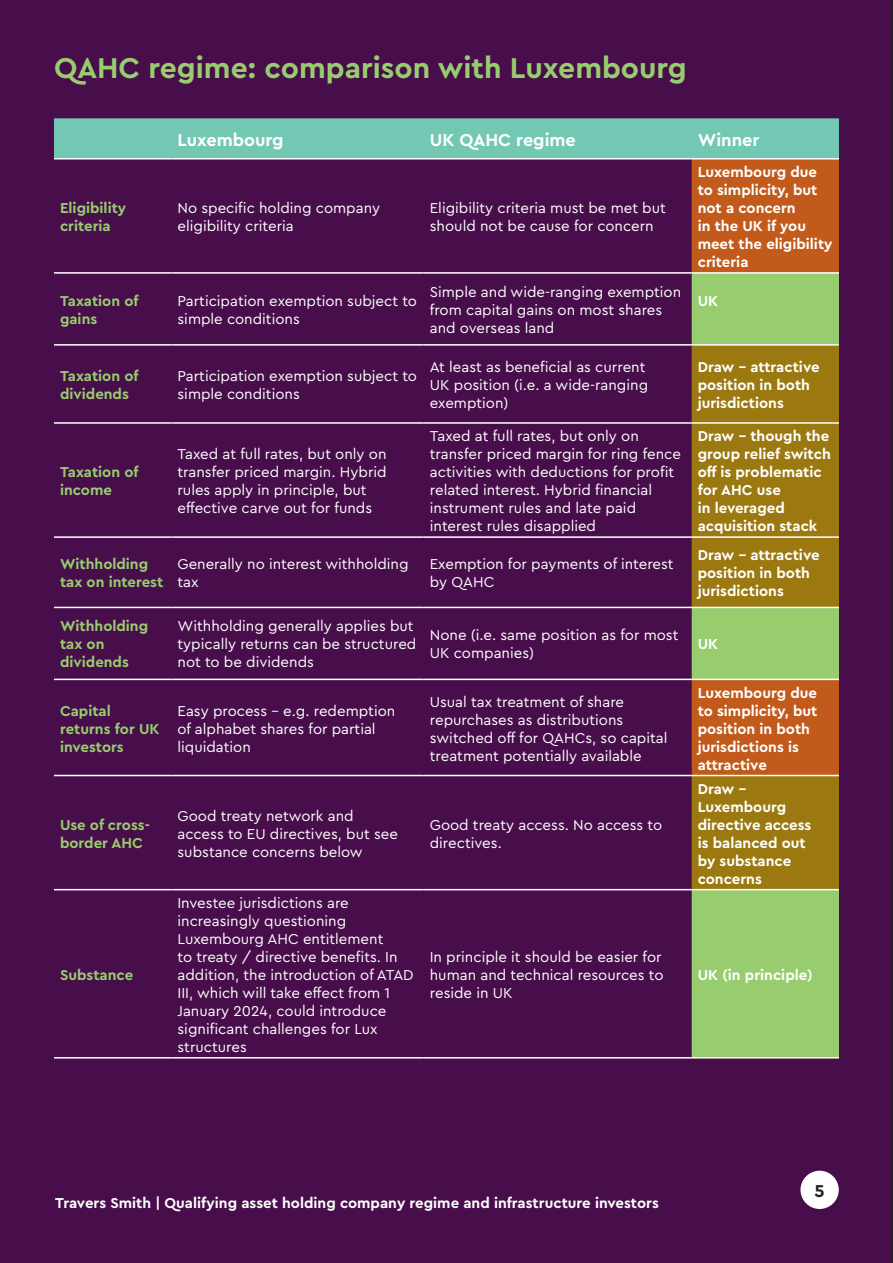
<style>
.page{position:relative;width:893px;height:1263px;background:#480e4b}
.page>*{position:absolute;margin:0;border:0;box-sizing:border-box;transform-origin:0 0}
.t1{font:700 30px "Cera Pro";color:#97cd6e}
.t2{font:700 18px "Cera Pro";color:#fff}
.folioPageNumber{font:700 18px "Cera Pro";color:#231f20}
.t3{font:15px/18px "Cera Pro";color:#fff}
.folio{font:700 15px/18px "Cera Pro";color:#fff}
.t4{font:700 15px/18px "Cera Pro";color:#97cd6e}
</style>
<div class="page">
<div style="left:54px;top:118px;width:785px;height:40px;background:#73c8b3"></div>
<div style="left:692px;top:159px;width:147px;height:113px;background:#c25a1b"></div>
<div style="left:692px;top:274px;width:147px;height:783px;background:#97cd6e"></div>
<svg style="left:692px;top:346px;width:147px;height:543px;background:#a17e1f"></svg>
<hr style="left:54px;top:344px;width:117px;height:2px;background:#fff">
<hr style="left:171px;top:344px;width:253px;height:2px;background:#fff">
<hr style="left:424px;top:344px;width:268px;height:2px;background:#fff">
<hr style="left:692px;top:344px;width:147px;height:2px;background:#fff">
<hr style="left:54px;top:422px;width:117px;height:2px;background:#fff">
<hr style="left:171px;top:422px;width:253px;height:2px;background:#fff">
<hr style="left:424px;top:422px;width:268px;height:2px;background:#fff">
<hr style="left:692px;top:422px;width:147px;height:2px;background:#fff">
<hr style="left:54px;top:536px;width:117px;height:2px;background:#fff">
<hr style="left:171px;top:536px;width:253px;height:2px;background:#fff">
<hr style="left:424px;top:536px;width:268px;height:2px;background:#fff">
<hr style="left:692px;top:536px;width:147px;height:2px;background:#fff">
<hr style="left:54px;top:607px;width:117px;height:1px;background:#fff">
<hr style="left:171px;top:607px;width:253px;height:1px;background:#fff">
<hr style="left:424px;top:607px;width:268px;height:1px;background:#fff">
<hr style="left:692px;top:607px;width:147px;height:1px;background:#fff">
<hr style="left:54px;top:679px;width:117px;height:1px;background:#fff">
<hr style="left:171px;top:679px;width:253px;height:1px;background:#fff">
<hr style="left:424px;top:679px;width:268px;height:1px;background:#fff">
<hr style="left:692px;top:679px;width:147px;height:1px;background:#fff">
<hr style="left:54px;top:775px;width:117px;height:1px;background:#fff">
<hr style="left:171px;top:775px;width:253px;height:1px;background:#fff">
<hr style="left:424px;top:775px;width:268px;height:1px;background:#fff">
<hr style="left:692px;top:775px;width:147px;height:1px;background:#fff">
<hr style="left:54px;top:889px;width:117px;height:1px;background:#fff">
<hr style="left:171px;top:889px;width:253px;height:1px;background:#fff">
<hr style="left:424px;top:889px;width:268px;height:1px;background:#fff">
<hr style="left:692px;top:889px;width:147px;height:1px;background:#fff">
<hr style="left:54px;top:1057px;width:117px;height:1px;background:#fff">
<hr style="left:171px;top:1057px;width:253px;height:1px;background:#fff">
<hr style="left:424px;top:1057px;width:268px;height:1px;background:#fff">
<hr style="left:692px;top:1057px;width:147px;height:1px;background:#fff">
<hr style="left:54px;top:158px;width:117px;height:1px;background:#fff">
<hr style="left:171px;top:158px;width:253px;height:1px;background:#fff">
<hr style="left:424px;top:158px;width:268px;height:1px;background:#fff">
<hr style="left:692px;top:158px;width:147px;height:1px;background:#fff">
<hr style="left:54px;top:272px;width:117px;height:2px;background:#fff">
<hr style="left:171px;top:272px;width:253px;height:2px;background:#fff">
<hr style="left:424px;top:272px;width:268px;height:2px;background:#fff">
<hr style="left:692px;top:272px;width:147px;height:2px;background:#fff">
<div style="left:800px;top:1171px;width:39px;height:38px;background:#fff;border-radius:50%"></div>
<p class="t1" style="left:54px;top:48px;width:634px">QAHC regime: comparison with Luxembourg</p>
<p class="t2" style="left:177px;top:128px;width:108px">Luxembourg</p>
<p class="t2" style="left:430px;top:128px;width:147px">UK QAHC regime</p>
<p class="t2" style="left:698px;top:128px;width:63px">Winner</p>
<p class="t4" style="left:60px;top:198px;width:68px">Eligibility criteria</p>
<p class="t3" style="left:177px;top:198px;width:204px">No specific holding company eligibility criteria</p>
<p class="t3" style="left:430px;top:198px;width:238px">Eligibility criteria must be met but should not be cause for concern</p>
<p class="folio" style="left:698px;top:162px;width:136px">Luxembourg due to simplicity, but not a concern<br>in the UK if you meet the eligibility criteria</p>
<p class="t4" style="left:60px;top:291px;width:80px">Taxation of gains</p>
<p class="t3" style="left:177px;top:291px;width:241px">Participation exemption subject to simple conditions</p>
<p class="t3" style="left:430px;top:282px;width:253px">Simple and wide-ranging exemption from capital gains on most shares and overseas land</p>
<p class="folio" style="left:698px;top:291px;width:22px">UK</p>
<p class="t4" style="left:60px;top:366px;width:80px">Taxation of dividends</p>
<p class="t3" style="left:177px;top:366px;width:241px">Participation exemption subject to simple conditions</p>
<p class="t3" style="left:430px;top:357px;width:220px">At least as beneficial as current<br>UK position (i.e. a wide-ranging exemption)</p>
<p class="folio" style="left:698px;top:357px;width:123px">Draw – attractive position in both jurisdictions</p>
<p class="t4" style="left:60px;top:462px;width:80px">Taxation of income</p>
<p class="t3" style="left:177px;top:444px;width:211px">Taxed at full rates, but only on transfer priced margin. Hybrid rules apply in principle, but effective carve out for funds</p>
<p class="t3" style="left:430px;top:426px;width:253px">Taxed at full rates, but only on transfer priced margin for ring fence activities with deductions for profit related interest. Hybrid financial instrument rules and late paid interest rules disapplied</p>
<p class="folio" style="left:698px;top:426px;width:135px">Draw – though the group relief switch off is problematic for AHC use<br>in leveraged acquisition stack</p>
<p class="t4" style="left:60px;top:555px;width:105px">Withholding tax on interest</p>
<p class="t3" style="left:177px;top:555px;width:233px">Generally no interest withholding tax</p>
<p class="t3" style="left:430px;top:555px;width:245px">Exemption for payments of interest by QAHC</p>
<p class="folio" style="left:698px;top:546px;width:123px">Draw – attractive position in both jurisdictions</p>
<p class="t4" style="left:60px;top:617px;width:90px">Withholding tax on dividends</p>
<p class="t3" style="left:177px;top:617px;width:240px">Withholding generally applies but typically returns can be structured not to be dividends</p>
<p class="t3" style="left:430px;top:626px;width:250px">None (i.e. same position as for most<br>UK companies)</p>
<p class="folio" style="left:698px;top:635px;width:22px">UK</p>
<p class="t4" style="left:60px;top:701px;width:101px">Capital returns for UK investors</p>
<p class="t3" style="left:177px;top:701px;width:219px">Easy process – e.g. redemption of alphabet shares for partial liquidation</p>
<p class="t3" style="left:430px;top:692px;width:239px">Usual tax treatment of share repurchases as distributions switched off for QAHCs, so capital treatment potentially available</p>
<p class="folio" style="left:698px;top:683px;width:121px">Luxembourg due to simplicity, but position in both jurisdictions is attractive</p>
<p class="t4" style="left:60px;top:815px;width:91px">Use of cross&shy;border AHC</p>
<p class="t3" style="left:177px;top:806px;width:222px">Good treaty network and access to EU directives, but see substance concerns below</p>
<p class="t3" style="left:430px;top:815px;width:234px">Good treaty access. No access to directives.</p>
<p class="t4" style="left:60px;top:965px;width:75px">Substance</p>
<p class="t3" style="left:177px;top:893px;width:238px">Investee jurisdictions are increasingly questioning<br>Luxembourg AHC entitlement<br>to treaty / directive benefits. In addition, the introduction of ATAD<br>III, which will take effect from 1<br>January 2024, could introduce significant challenges for Lux structures</p>
<p class="t3" style="left:430px;top:947px;width:235px">In principle it should be easier for human and technical resources to reside in UK</p>
<p class="folio" style="left:698px;top:779px;width:115px">Draw -<br>Luxembourg directive access is balanced out by substance concerns</p>
<p class="folio" style="left:698px;top:965px;width:116px">UK (in principle)</p>
<p class="folio" style="left:55px;top:1194px;width:605px">Travers Smith | Qualifying asset holding company regime and infrastructure investors</p>
<p class="folioPageNumber" style="left:814px;top:1179px;width:12px">5</p>
</div>
